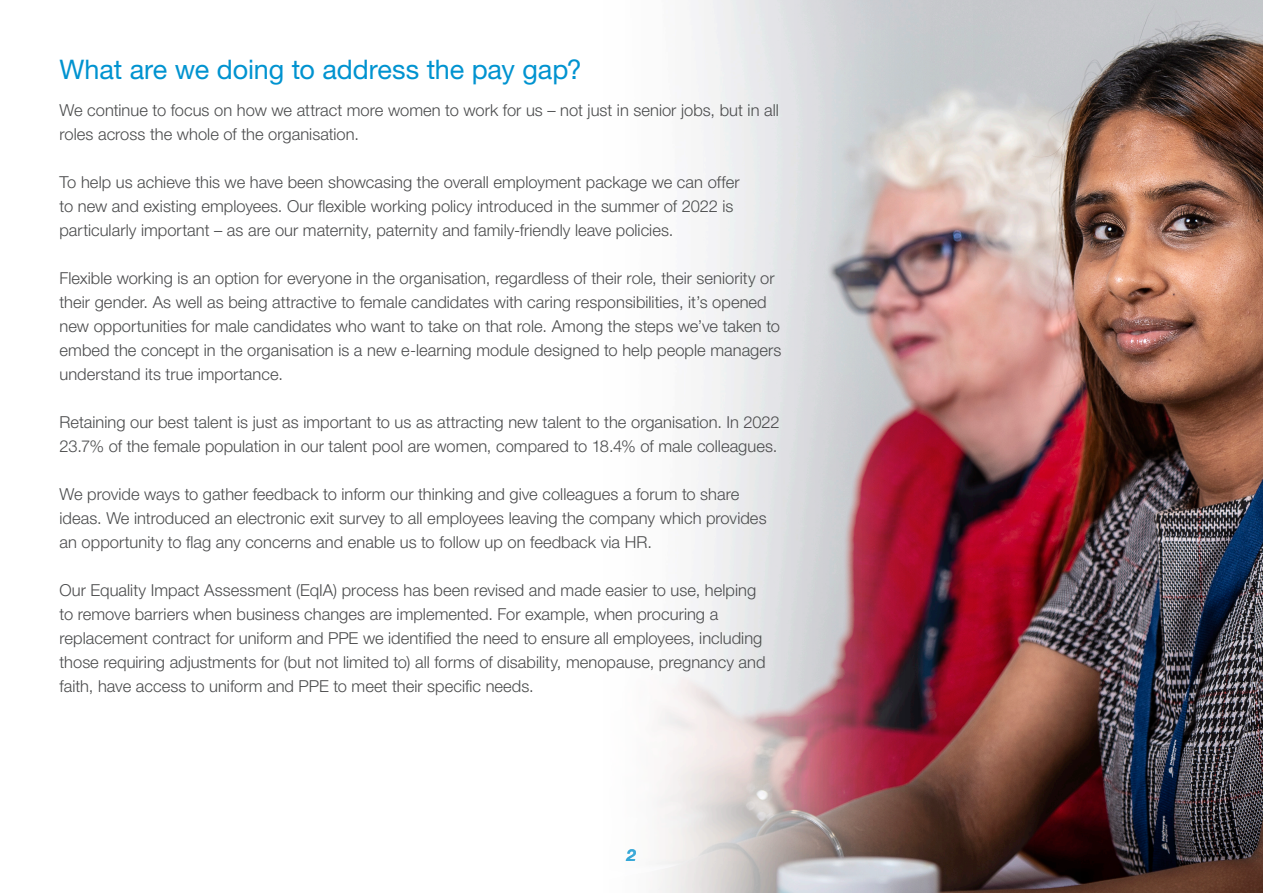
<style>
.page{position:relative;width:1263px;height:893px;background:#fff}
.page>*{position:absolute;margin:0;border:0;box-sizing:border-box;transform-origin:0 0}
.B_Head{font:27px "Helvetica Neue LT Pro";letter-spacing:-.005em;color:#0093d0}
.Body_text{font:300 16.5px/24px "Helvetica Neue LT Pro";color:#4b4c4d}
.t1{font:italic 700 16.5px "Helvetica Neue LT Pro";color:#0093d0}
</style>
<div class="page">
<img style="left:656px;top:0;width:607px;height:893px">
<h2 class="B_Head" style="left:60px;top:53px;width:524px">What are we doing to address the pay gap?</h2>
<p class="Body_text" style="left:60px;top:97px;width:721px">We continue to focus on how we attract more women to work for us – not just in senior jobs, but in all roles across the whole of the organisation.</p>
<p class="Body_text" style="left:60px;top:169px;width:681px">To help us achieve this we have been showcasing the overall employment package we can offer to new and existing employees. Our flexible working policy introduced in the summer of 2022 is particularly important – as are our maternity, paternity and family-friendly leave policies.</p>
<p class="Body_text" style="left:60px;top:265px;width:723px">Flexible working is an option for everyone in the organisation, regardless of their role, their seniority or their gender. As well as being attractive to female candidates with caring responsibilities, it’s opened new opportunities for male candidates who want to take on that role. Among the steps we’ve taken to embed the concept in the organisation is a new e-learning module designed to help people managers understand its true importance.</p>
<p class="Body_text" style="left:60px;top:409px;width:722px">Retaining our best talent is just as important to us as attracting new talent to the organisation. In 2022<br>23.7% of the female population in our talent pool are women, compared to 18.4% of male colleagues.</p>
<p class="Body_text" style="left:60px;top:481px;width:708px">We provide ways to gather feedback to inform our thinking and give colleagues a forum to share ideas. We introduced an electronic exit survey to all employees leaving the company which provides an opportunity to flag any concerns and enable us to follow up on feedback via HR.</p>
<p class="Body_text" style="left:60px;top:577px;width:707px">Our Equality Impact Assessment (EqIA) process has been revised and made easier to use, helping to remove barriers when business changes are implemented. For example, when procuring a replacement contract for uniform and PPE we identified the need to ensure all employees, including those requiring adjustments for (but not limited to) all forms of disability, menopause, pregnancy and faith, have access to uniform and PPE to meet their specific needs.</p>
<p class="t1" style="left:627px;top:844px;width:11px">2</p>
</div>
